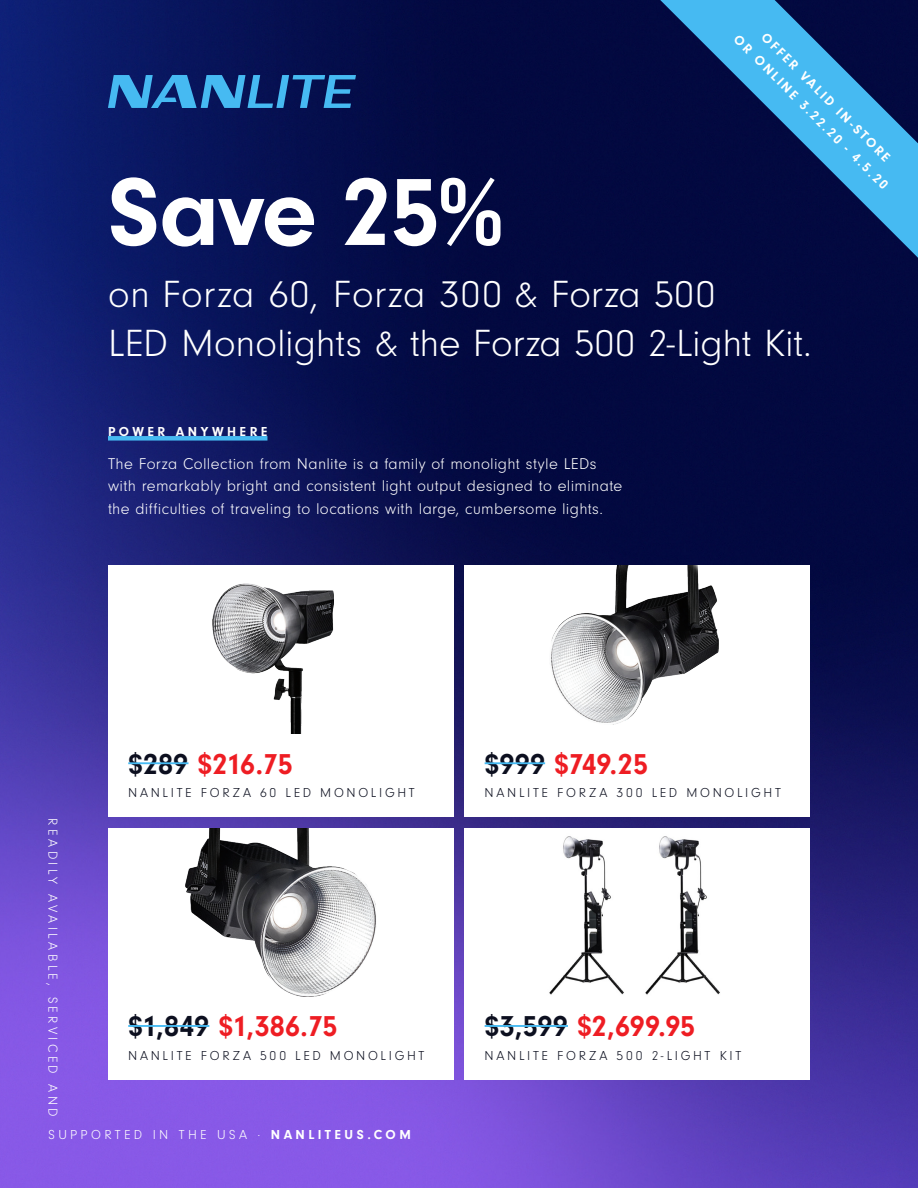
<style>
.page{position:relative;width:918px;height:1188px;background:#fff}
.page>*{position:absolute;margin:0;border:0;box-sizing:border-box;transform-origin:0 0}
.t1{font:700 99.3px "Neuzeit Gro";letter-spacing:-.01em;color:#fff}
.t2{font:300 39.3px/49.5px "Neuzeit Gro";color:#fff}
.t3{font:700 30px "Neuzeit Gro";color:#ee1d23}
.t4{font:300 16.2px/22.5px "Neuzeit Gro";letter-spacing:.02em;color:#fff}
.t5{font:300 13.5px "Neuzeit Gro";letter-spacing:.2em;color:#0c0f1f}
.t6{font:300 13.5px "Neuzeit Gro";letter-spacing:.25em;color:#fff}
.t7{font:700 13.5px "Neuzeit Gro";letter-spacing:.265em;color:#fff}
.s1{color:#0c0f1f}
.s2{font-weight:700}
</style>
<div class="page">
<img style="left:0;top:0;width:918px;height:1188px">
<svg style="left:108px;top:75px;width:248px;height:33px;background:#24619f"></svg>
<div style="left:108px;top:565px;width:346px;height:252px;background:#fff"></div>
<hr style="left:128px;top:762px;width:60px;height:2px;background:#46baf2">
<div style="left:464px;top:565px;width:346px;height:252px;background:#fff"></div>
<hr style="left:485px;top:762px;width:60px;height:2px;background:#46baf2">
<div style="left:108px;top:828px;width:346px;height:252px;background:#fff"></div>
<hr style="left:128px;top:1025px;width:81px;height:2px;background:#46baf2">
<div style="left:464px;top:828px;width:346px;height:252px;background:#fff"></div>
<hr style="left:485px;top:1025px;width:83px;height:2px;background:#46baf2">
<svg style="left:660px;top:0;width:258px;height:258px;background:#19457d"></svg>
<div style="left:108px;top:436px;width:159px;height:5px;background:#46baf2"></div>
<img style="left:213px;top:583px;width:121px;height:150px">
<img style="left:185px;top:828px;width:191px;height:168px">
<img style="left:645px;top:836px;width:75px;height:159px">
<img style="left:549px;top:836px;width:75px;height:159px">
<img style="left:551px;top:565px;width:168px;height:159px">
<p class="t1" style="left:108px;top:157px;width:398px">Save 25%</p>
<p class="t7" style="left:769px;top:30px;width:178px;rotate:45deg">OFFER VALID IN-STORE</p>
<p class="t7" style="left:741px;top:32px;width:214px;rotate:45deg">OR ONLINE 3.22.20 - 4.5.20</p>
<p class="t2" style="left:108px;top:270px;width:705px">on Forza 60, Forza 300 &amp; Forza 500<br>LED Monolights &amp; the Forza 500 2-Light Kit.</p>
<p class="t7" style="left:108px;top:424px;width:161px">POWER ANYWHERE</p>
<p class="t4" style="left:108px;top:453px;width:516px">The Forza Collection from Nanlite is a family of monolight style LEDs with remarkably bright and consistent light output designed to eliminate the difficulties of traveling to locations with large, cumbersome lights.</p>
<p class="t3" style="left:128px;top:747px;width:166px"><span class="s1">$289</span> $216.75</p>
<p class="t5" style="left:128px;top:785px;width:288px">NANLITE FORZA 60 LED MONOLIGHT</p>
<p class="t6" style="left:60px;top:818px;width:299px;rotate:90deg">READILY AVAILABLE, SERVICED AND</p>
<p class="t6" style="left:49px;top:1128px;width:364px">SUPPORTED IN THE USA . <span class="s2">NANLITEUS.COM</span></p>
<p class="t3" style="left:128px;top:1010px;width:211px"><span class="s1">$1,849</span> $1,386.75</p>
<p class="t5" style="left:128px;top:1048px;width:298px">NANLITE FORZA 500 LED MONOLIGHT</p>
<p class="t3" style="left:485px;top:747px;width:165px"><span class="s1">$999</span> $749.25</p>
<p class="t5" style="left:485px;top:785px;width:298px">NANLITE FORZA 300 LED MONOLIGHT</p>
<p class="t3" style="left:485px;top:1010px;width:212px"><span class="s1">$3,599</span> $2,699.95</p>
<p class="t5" style="left:485px;top:1048px;width:258px">NANLITE FORZA 500 2-LIGHT KIT</p>
</div>
